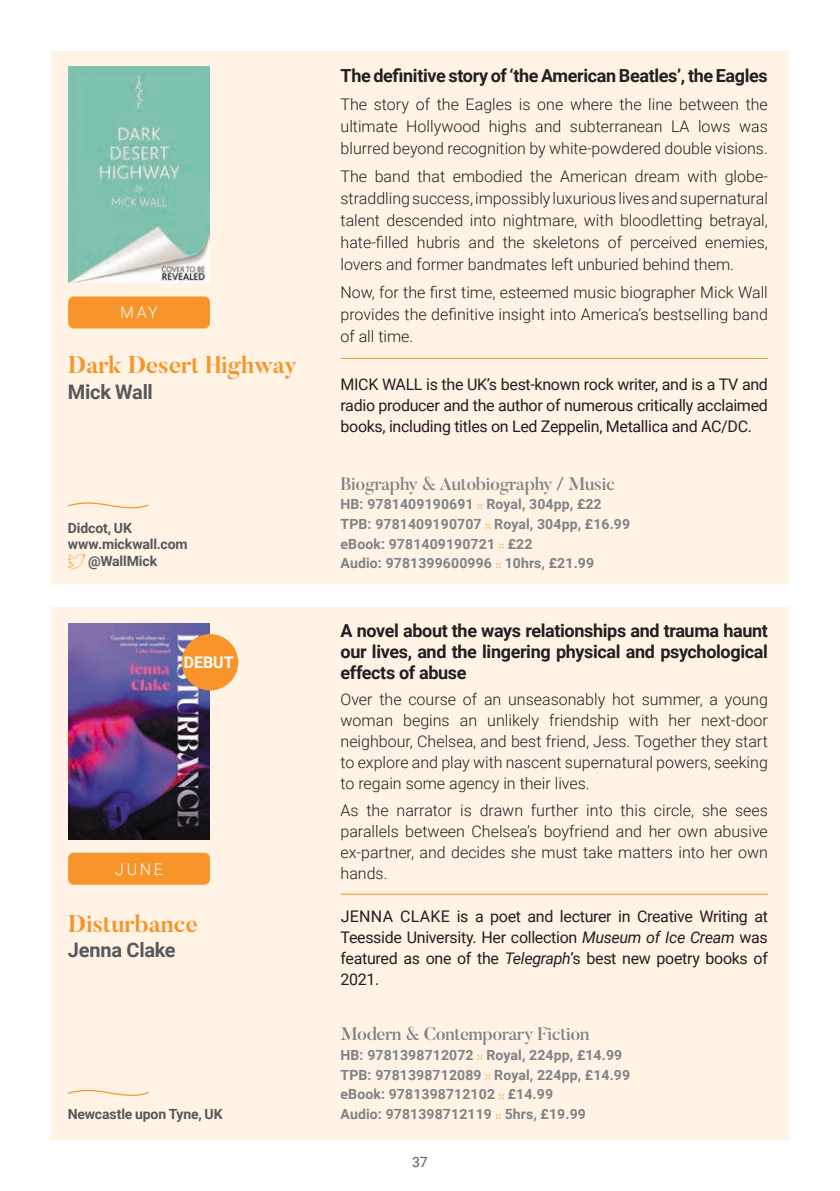
<style>
.page{position:relative;width:840px;height:1191px;background:#fff}
.page>*{position:absolute;margin:0;border:0;box-sizing:border-box;transform-origin:0 0}
.t1{font:700 24px "Butler";letter-spacing:-.01em;color:#f7952b}
.t2{font:700 20px "Roboto";letter-spacing:-.01em;color:#57585a}
.t3{font:700 18px/21px "Roboto";letter-spacing:-.02em;color:#231f20;text-align:justify}
.t4{font:500 18px "Butler";letter-spacing:-.02em;color:#808285}
.t5{font:300 16px/22px "Roboto";color:#231f20;text-align:justify}
.t6{font:16px/21px "Roboto";letter-spacing:-.02em;color:#231f20;text-align:justify}
.t7{font:300 16px "Roboto";letter-spacing:.16em;color:#fff}
.t8{font:700 16px "Roboto";letter-spacing:-.01em;color:#fff}
.t9{font:700 14px "Roboto";letter-spacing:.01em;color:#808285}
.t10{font:700 14px "Roboto";letter-spacing:-.01em;color:#57585a}
.t11{font:14px "Roboto";color:#57585a}
.s1{font-style:italic}
</style>
<div class="page">
<div style="left:51px;top:51px;width:737px;height:532px;background:#fef3e5"></div>
<div style="left:68px;top:296px;width:142px;height:32px;background:#f7952b;border-radius:6px"></div>
<svg style="left:68px;top:502px;width:81px;height:6px"></svg>
<img style="left:68px;top:67px;width:142px;height:216px">
<hr style="left:340px;top:358px;width:427px;height:1px;background:#f7952b">
<div style="left:51px;top:607px;width:737px;height:532px;background:#fef3e5"></div>
<div style="left:68px;top:852px;width:142px;height:32px;background:#f7952b;border-radius:6px"></div>
<img style="left:68px;top:623px;width:142px;height:216px">
<svg style="left:68px;top:1089px;width:81px;height:6px"></svg>
<hr style="left:340px;top:893px;width:427px;height:1px;background:#f7952b">
<div style="left:182px;top:634px;width:56px;height:56px;background:#f7952b;border-radius:50%"></div>
<svg style="left:477px;top:504px;width:5px;height:5px"></svg>
<svg style="left:485px;top:523px;width:5px;height:6px"></svg>
<svg style="left:498px;top:543px;width:6px;height:5px"></svg>
<svg style="left:495px;top:563px;width:5px;height:5px"></svg>
<svg style="left:68px;top:553px;width:17px;height:15px"></svg>
<svg style="left:477px;top:1054px;width:5px;height:6px"></svg>
<svg style="left:485px;top:1074px;width:5px;height:5px"></svg>
<svg style="left:498px;top:1094px;width:6px;height:5px"></svg>
<svg style="left:495px;top:1114px;width:5px;height:5px"></svg>
<p class="t7" style="left:120px;top:301px;width:39px">MAY</p>
<p class="t1" style="left:68px;top:349px;width:230px">Dark Desert Highway</p>
<p class="t2" style="left:68px;top:378px;width:87px">Mick Wall</p>
<p class="t10" style="left:68px;top:518px;width:66px">Didcot, UK</p>
<p class="t10" style="left:68px;top:534px;width:121px">www.mickwall.com</p>
<p class="t10" style="left:88px;top:551px;width:70px">@WallMick</p>
<p class="t8" style="left:184px;top:651px;width:51px">DEBUT</p>
<p class="t7" style="left:115px;top:858px;width:49px">JUNE</p>
<p class="t1" style="left:68px;top:908px;width:132px">Disturbance</p>
<p class="t2" style="left:68px;top:936px;width:109px">Jenna Clake</p>
<p class="t10" style="left:68px;top:1104px;width:156px">Newcastle upon Tyne, UK</p>
<p class="t3" style="left:340px;top:65px;width:428px">The definitive story of ‘the American Beatles’, the Eagles</p>
<p class="t5" style="left:340px;top:93px;width:428px">The story of the Eagles is one where the line between the ultimate Hollywood highs and subterranean LA lows was blurred beyond recognition by white-powdered double visions.</p>
<p class="t5" style="left:340px;top:164px;width:428px">The band that embodied the American dream with globe&shy;straddling success, impossibly luxurious lives and supernatural talent descended into nightmare, with bloodletting betrayal, hate-filled hubris and the skeletons of perceived enemies, lovers and former bandmates left unburied behind them.</p>
<p class="t5" style="left:340px;top:280px;width:428px">Now, for the first time, esteemed music biographer Mick Wall provides the definitive insight into America’s bestselling band of all time.</p>
<p class="t6" style="left:340px;top:373px;width:428px">MICK WALL is the UK’s best-known rock writer, and is a TV and radio producer and the author of numerous critically acclaimed books, including titles on Led Zeppelin, Metallica and AC/DC.</p>
<p class="t4" style="left:340px;top:472px;width:276px">Biography &amp; Autobiography / Music</p>
<p class="t9" style="left:340px;top:494px;width:262px">HB: 9781409190691 Royal, 304pp, £22</p>
<p class="t9" style="left:340px;top:514px;width:291px">TPB: 9781409190707 Royal, 304pp, £16.99</p>
<p class="t9" style="left:340px;top:534px;width:193px">eBook: 9781409190721 £22</p>
<p class="t9" style="left:340px;top:553px;width:255px">Audio: 9781399600996 10hrs, £21.99</p>
<p class="t3" style="left:340px;top:619px;width:428px">A novel about the ways relationships and trauma haunt our lives, and the lingering physical and psychological effects of abuse</p>
<p class="t5" style="left:340px;top:688px;width:428px;line-height:21px">Over the course of an unseasonably hot summer, a young woman begins an unlikely friendship with her next-door neighbour, Chelsea, and best friend, Jess. Together they start to explore and play with nascent supernatural powers, seeking to regain some agency in their lives.</p>
<p class="t5" style="left:340px;top:799px;width:428px;line-height:21px">As the narrator is drawn further into this circle, she sees parallels between Chelsea’s boyfriend and her own abusive ex-partner, and decides she must take matters into her own hands.</p>
<p class="t6" style="left:340px;top:905px;width:428px">JENNA CLAKE is a poet and lecturer in Creative Writing at Teesside University. Her collection <span class="s1">Museum of Ice Cream</span> was featured as one of the <span class="s1">Telegraph</span>’s best new poetry books of 2021.</p>
<p class="t4" style="left:340px;top:1022px;width:250px">Modern &amp; Contemporary Fiction</p>
<p class="t9" style="left:340px;top:1045px;width:283px">HB: 9781398712072 Royal, 224pp, £14.99</p>
<p class="t9" style="left:340px;top:1065px;width:291px">TPB: 9781398712089 Royal, 224pp, £14.99</p>
<p class="t9" style="left:340px;top:1084px;width:214px">eBook: 9781398712102 £14.99</p>
<p class="t9" style="left:340px;top:1104px;width:247px">Audio: 9781398712119 5hrs, £19.99</p>
<p class="t11" style="left:412px;top:1152px;width:17px">37</p>
</div>
